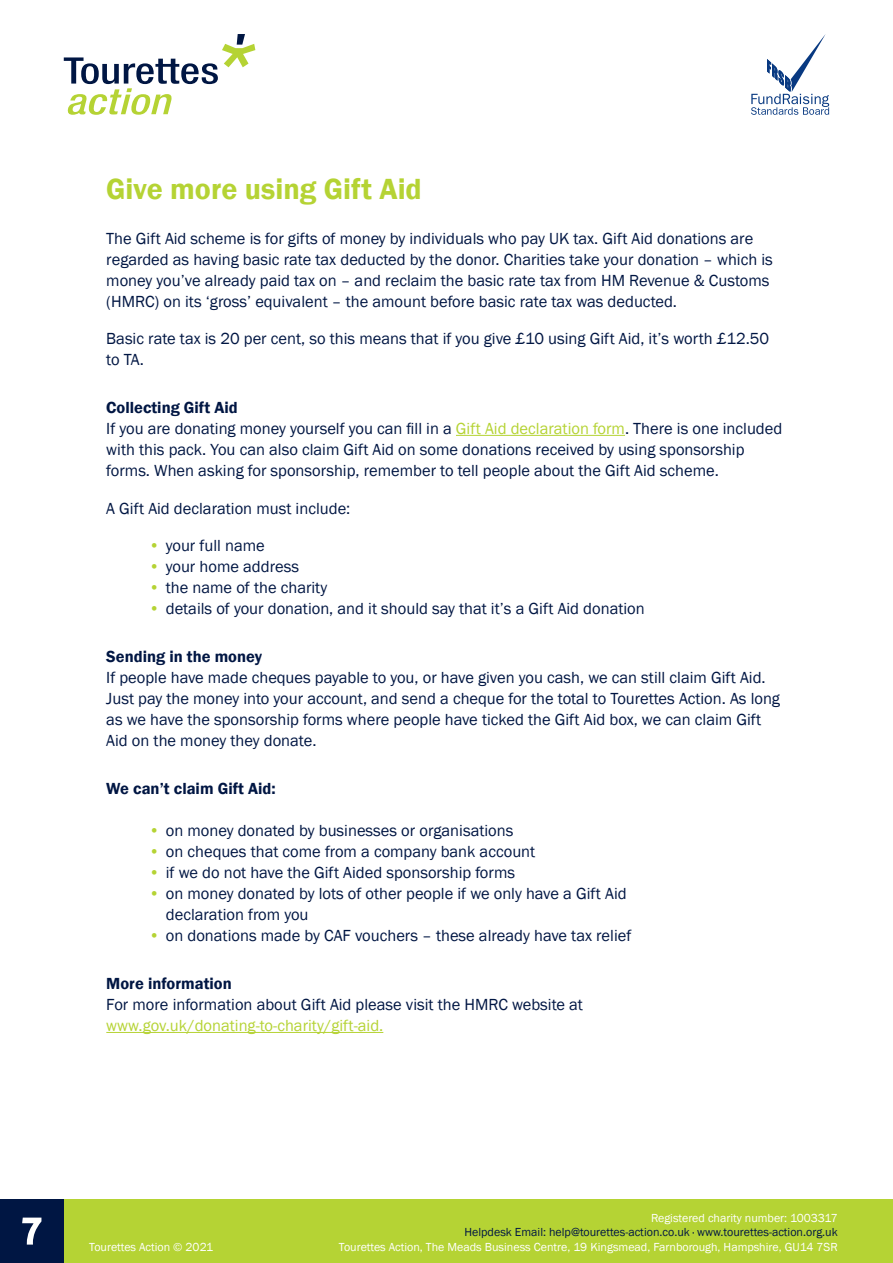
<style>
.page{position:relative;width:893px;height:1263px;background:#fff}
.page>*{position:absolute;margin:0;border:0;box-sizing:border-box;transform-origin:0 0}
.Section_header{font:600 30px "Franklin Gothic";color:#b5d334}
.Normal_text{font:16.5px/21px "Franklin Gothic";color:#001643}
.Paragraph_header{font:600 16.5px "Franklin Gothic";color:#001643}
.t1{font:12px "Franklin Gothic";color:#fff}
.t2{font:12px "Franklin Gothic";color:#001643}
.s1{color:#b5d334}
</style>
<div class="page">
<div style="left:64px;top:1199px;width:829px;height:64px;background:#b5d334"></div>
<div style="left:0;top:1199px;width:64px;height:64px;background:#001643"></div>
<svg style="left:22px;top:1217px;width:20px;height:28px"></svg>
<svg style="left:64px;top:34px;width:191px;height:81px"></svg>
<svg style="left:751px;top:34px;width:78px;height:81px"></svg>
<hr style="left:456px;top:435px;width:169px;height:1px;background:#b5d334">
<hr style="left:106px;top:1032px;width:277px;height:1px;background:#b5d334">
<p class="Section_header" style="left:106px;top:170px;width:317px">Give more using Gift Aid</p>
<p class="Normal_text" style="left:106px;top:228px;width:668px">The Gift Aid scheme is for gifts of money by individuals who pay UK tax. Gift Aid donations are regarded as having basic rate tax deducted by the donor. Charities take your donation – which is money you’ve already paid tax on – and reclaim the basic rate tax from HM Revenue &amp; Customs (HMRC) on its ‘gross’ equivalent – the amount before basic rate tax was deducted.</p>
<p class="Normal_text" style="left:106px;top:328px;width:664px">Basic rate tax is 20 per cent, so this means that if you give £10 using Gift Aid, it’s worth £12.50 to TA.</p>
<p class="Paragraph_header" style="left:106px;top:397px;width:133px">Collecting Gift Aid</p>
<p class="Normal_text" style="left:106px;top:418px;width:677px">If you are donating money yourself you can fill in a <span class="s1">Gift Aid declaration form</span>. There is one included with this pack. You can also claim Gift Aid on some donations received by using sponsorship forms. When asking for sponsorship, remember to tell people about the Gift Aid scheme.</p>
<p class="Normal_text" style="left:106px;top:498px;width:246px">A Gift Aid declaration must include:</p>
<p class="Normal_text" style="left:149px;top:535px;width:118px"><span class="s1">•</span> your full name</p>
<p class="Normal_text" style="left:149px;top:556px;width:152px"><span class="s1">•</span> your home address</p>
<p class="Normal_text" style="left:149px;top:577px;width:180px"><span class="s1">•</span> the name of the charity</p>
<p class="Normal_text" style="left:149px;top:598px;width:497px"><span class="s1">•</span> details of your donation, and it should say that it’s a Gift Aid donation</p>
<p class="Paragraph_header" style="left:106px;top:646px;width:157px">Sending in the money</p>
<p class="Normal_text" style="left:106px;top:667px;width:675px">If people have made cheques payable to you, or have given you cash, we can still claim Gift Aid.<br>Just pay the money into your account, and send a cheque for the total to Tourettes Action. As long as we have the sponsorship forms where people have ticked the Gift Aid box, we can claim Gift Aid on the money they donate.</p>
<p class="Paragraph_header" style="left:106px;top:778px;width:171px">We can’t claim Gift Aid:</p>
<p class="Normal_text" style="left:149px;top:820px;width:366px"><span class="s1">•</span> on money donated by businesses or organisations</p>
<p class="Normal_text" style="left:149px;top:841px;width:388px"><span class="s1">•</span> on cheques that come from a company bank account</p>
<p class="Normal_text" style="left:149px;top:862px;width:368px"><span class="s1">•</span> if we do not have the Gift Aided sponsorship forms</p>
<p class="Normal_text" style="left:166px;top:883px;width:462px;text-indent:-17px"><span class="s1">•</span> on money donated by lots of other people if we only have a Gift Aid declaration from you</p>
<p class="Normal_text" style="left:149px;top:925px;width:484px"><span class="s1">•</span> on donations made by CAF vouchers – these already have tax relief</p>
<p class="Paragraph_header" style="left:106px;top:973px;width:127px">More information</p>
<p class="Normal_text" style="left:106px;top:994px;width:478px">For more information about Gift Aid please visit the HMRC website at <span class="s1">www.gov.uk/donating-to-charity/gift-aid.</span></p>
<p class="t1" style="left:651px;top:1210px;width:188px">Registered charity number: 1003317</p>
<p class="t2" style="left:464px;top:1225px;width:375px">Helpdesk Email: help@tourettes-action.co.uk · www.tourettes-action.org.uk</p>
<p class="t1" style="left:89px;top:1239px;width:126px">Tourettes Action © 2021</p>
<p class="t1" style="left:339px;top:1239px;width:500px">Tourettes Action, The Meads Business Centre, 19 Kingsmead, Farnborough, Hampshire, GU14 7SR</p>
</div>
